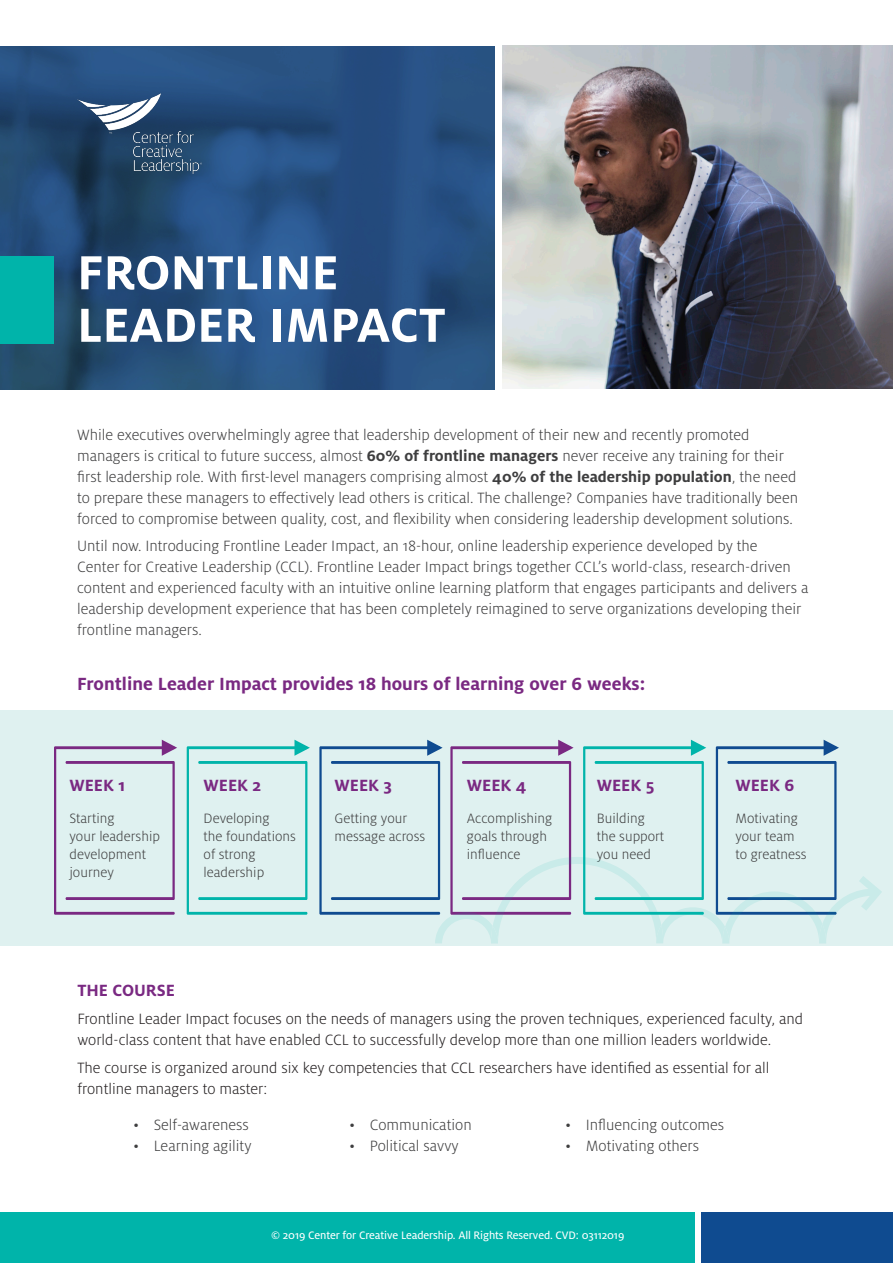
<style>
.page{position:relative;width:893px;height:1263px;background:#fff}
.page>*{position:absolute;margin:0;border:0;box-sizing:border-box;transform-origin:0 0}
.t1{font:700 52.95px/52.5px "Milo Pro";color:#fff}
.t2{font:700 19.5px "Milo Pro";color:#7a2982}
.t3{font:700 18px "Milo Pro";color:#7a2982}
.t4{font:300 16.5px/21px "Milo Pro";color:#3e3e3f}
.t5{font:300 16.5px/21px "Milo Pro";color:#231f20}
.t6{font:300 15px "Milo Pro";color:#3e3e3f}
.t7{font:12px "Milo Pro Text";letter-spacing:-.01em;color:#fff}
.s1{font-weight:700}
</style>
<div class="page">
<div style="left:0;top:1212px;width:695px;height:51px;background:#00b4aa"></div>
<div style="left:702px;top:1212px;width:191px;height:51px;background:#0f4b90"></div>
<div style="left:0;top:710px;width:893px;height:236px;background:#dff1f0"></div>
<img style="left:503px;top:46px;width:390px;height:343px">
<svg style="left:0;top:46px;width:494px;height:343px;background:#254e7d"></svg>
<div style="left:0;top:257px;width:53px;height:87px;background:#00b4aa"></div>
<img style="left:77px;top:93px;width:125px;height:81px">
<svg style="left:54px;top:740px;width:123px;height:175px"></svg>
<svg style="left:187px;top:740px;width:123px;height:175px"></svg>
<svg style="left:319px;top:740px;width:563px;height:203px"></svg>
<p class="t1" style="left:77px;top:246px;width:370px">FRONTLINE<br>LEADER IMPACT</p>
<p class="t4" style="left:77px;top:424px;width:722px">While executives overwhelmingly agree that leadership development of their new and recently promoted managers is critical to future success, almost <span class="s1">60% of frontline managers</span> never receive any training for their first leadership role. With first-level managers comprising almost <span class="s1">40% of the leadership population</span>, the need to prepare these managers to effectively lead others is critical. The challenge? Companies have traditionally been forced to compromise between quality, cost, and flexibility when considering leadership development solutions.</p>
<p class="t4" style="left:77px;top:536px;width:733px">Until now. Introducing Frontline Leader Impact, an 18-hour, online leadership experience developed by the<br>Center for Creative Leadership (CCL). Frontline Leader Impact brings together CCL’s world-class, research-driven content and experienced faculty with an intuitive online learning platform that engages participants and delivers a leadership development experience that has been completely reimagined to serve organizations developing their frontline managers.</p>
<p class="t2" style="left:77px;top:673px;width:569px">Frontline Leader Impact provides 18 hours of learning over 6 weeks:</p>
<p class="t3" style="left:69px;top:775px;width:57px">WEEK 1</p>
<p class="t6" style="left:69px;top:810px;width:47px">Starting</p>
<p class="t6" style="left:69px;top:828px;width:92px">your leadership</p>
<p class="t6" style="left:69px;top:846px;width:78px">development</p>
<p class="t6" style="left:69px;top:864px;width:46px">journey</p>
<p class="t3" style="left:204px;top:775px;width:59px">WEEK 2</p>
<p class="t6" style="left:204px;top:810px;width:67px">Developing</p>
<p class="t6" style="left:204px;top:828px;width:94px">the foundations</p>
<p class="t6" style="left:204px;top:846px;width:54px">of strong</p>
<p class="t6" style="left:204px;top:864px;width:62px">leadership</p>
<p class="t3" style="left:335px;top:775px;width:59px">WEEK 3</p>
<p class="t6" style="left:335px;top:810px;width:74px">Getting your</p>
<p class="t6" style="left:335px;top:828px;width:92px">message across</p>
<p class="t3" style="left:467px;top:775px;width:61px">WEEK 4</p>
<p class="t6" style="left:467px;top:810px;width:87px">Accomplishing</p>
<p class="t6" style="left:467px;top:828px;width:82px">goals through</p>
<p class="t6" style="left:467px;top:846px;width:55px">influence</p>
<p class="t3" style="left:597px;top:775px;width:59px">WEEK 5</p>
<p class="t6" style="left:597px;top:810px;width:50px">Building</p>
<p class="t6" style="left:597px;top:828px;width:69px">the support</p>
<p class="t6" style="left:597px;top:846px;width:56px">you need</p>
<p class="t3" style="left:735px;top:775px;width:60px">WEEK 6</p>
<p class="t6" style="left:735px;top:810px;width:64px">Motivating</p>
<p class="t6" style="left:735px;top:828px;width:61px">your team</p>
<p class="t6" style="left:735px;top:846px;width:73px">to greatness</p>
<p class="t3" style="left:77px;top:980px;width:99px">THE COURSE</p>
<p class="t5" style="left:77px;top:1008px;width:727px">Frontline Leader Impact focuses on the needs of managers using the proven techniques, experienced faculty, and world-class content that have enabled CCL to successfully develop more than one million leaders worldwide.</p>
<p class="t5" style="left:77px;top:1057px;width:694px">The course is organized around six key competencies that CCL researchers have identified as essential for all frontline managers to master:</p>
<p class="t4" style="left:133px;top:1115px;width:117px">• Self-awareness</p>
<p class="t4" style="left:133px;top:1136px;width:120px">• Learning agility</p>
<p class="t4" style="left:565px;top:1115px;width:160px">• Influencing outcomes</p>
<p class="t4" style="left:565px;top:1136px;width:135px">• Motivating others</p>
<p class="t4" style="left:349px;top:1115px;width:124px">• Communication</p>
<p class="t4" style="left:349px;top:1136px;width:111px">• Political savvy</p>
<p class="t7" style="left:271px;top:1228px;width:355px">© 2019 Center for Creative Leadership. All Rights Reserved. CVD: 03112019</p>
</div>
